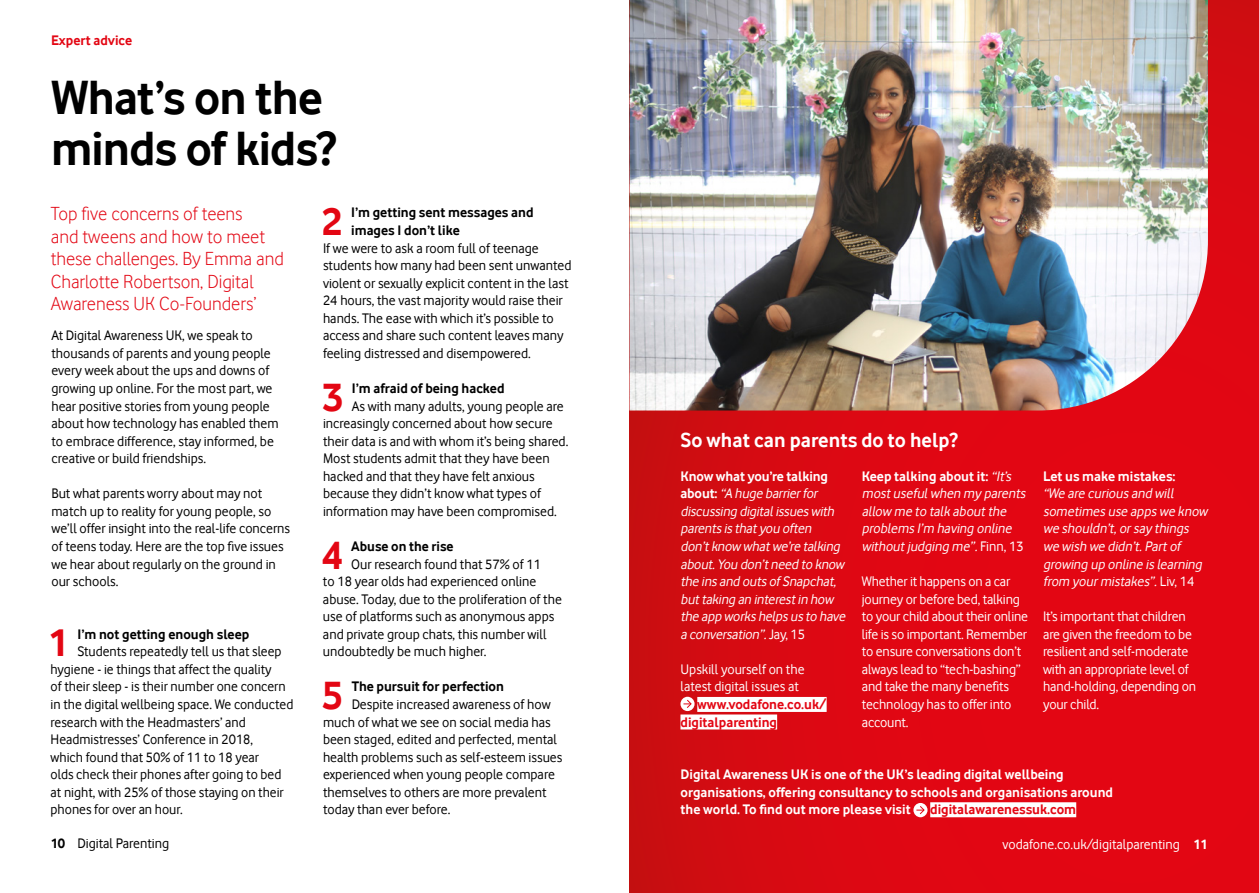
<style>
.page{position:relative;width:1259px;height:893px;background:#fff}
.page>*{position:absolute;margin:0;border:0;box-sizing:border-box;transform-origin:0 0}
.t1{font:700 49.5px/51px "Vodafone Rg";letter-spacing:-.02em;color:#000}
.t2{font:700 40.5px "Vodafone Rg";color:#e30613}
.t3{font:700 21px "Vodafone Rg";color:#fff}
.t4{font:19.5px/22.5px "Vodafone Lt";color:#e30613}
.t5{font:14.25px/17.5px "Vodafone Rg";color:#000}
.t6{font:italic 14.25px/17.5px "Vodafone Rg";color:#fff}
.t7{font:14.25px/17.5px "Vodafone Rg";letter-spacing:-.01em;color:#fff}
.t8{font:700 14.25px/17.5px "Vodafone Rg";color:#fff}
.t9{font:700 14.25px/17.5px "Vodafone Rg";color:#000}
.t10{font:700 14.25px/17.5px "Vodafone Rg";color:#e30613}
.s1{font-weight:700;font-style:normal}
.s2{font-style:normal}
.s3{font-weight:700}
</style>
<div class="page">
<div style="left:629px;top:0;width:630px;height:893px;background:linear-gradient(to right,#d20c12,#e80413)"></div>
<div style="left:697px;top:697px;width:129px;height:15px;background:#fff"></div>
<div style="left:680px;top:714px;width:97px;height:15px;background:#fff"></div>
<svg style="left:680px;top:697px;width:14px;height:14px"></svg>
<svg style="left:683px;top:699px;width:9px;height:10px"></svg>
<div style="left:930px;top:802px;width:146px;height:15px;background:#fff"></div>
<svg style="left:913px;top:803px;width:14px;height:14px"></svg>
<svg style="left:916px;top:805px;width:9px;height:10px"></svg>
<img style="left:629px;top:0;width:579px;height:410px">
<p class="t10" style="left:51px;top:31px;width:83px">Expert advice</p>
<h1 class="t1" style="left:51px;top:71px;width:287px">What’s on the minds of kids?</h1>
<h3 class="t4" style="left:51px;top:202px;width:235px">Top five concerns of teens<br>and tweens and how to meet these challenges. By Emma and<br>Charlotte Robertson, Digital<br>Awareness UK Co-Founders’</h3>
<h2 class="t2" style="left:322px;top:198px;width:22px">2</h2>
<p class="t9" style="left:351px;top:204px;width:184px">I’m getting sent messages and images I don’t like</p>
<p class="t5" style="left:323px;top:239px;width:250px">If we were to ask a room full of teenage students how many had been sent unwanted violent or sexually explicit content in the last 24 hours, the vast majority would raise their hands. The ease with which it’s possible to access and share such content leaves many feeling distressed and disempowered.</p>
<h2 class="t2" style="left:322px;top:374px;width:22px">3</h2>
<p class="t9" style="left:352px;top:379px;width:154px">I’m afraid of being hacked</p>
<p class="t5" style="left:51px;top:327px;width:229px">At Digital Awareness UK, we speak to thousands of parents and young people every week about the ups and downs of growing up online. For the most part, we hear positive stories from young people about how technology has enabled them to embrace difference, stay informed, be creative or build friendships.</p>
<p class="t5" style="left:51px;top:485px;width:240px">But what parents worry about may not match up to reality for young people, so we’ll offer insight into the real-life concerns of teens today. Here are the top five issues we hear about regularly on the ground in our schools.</p>
<p class="t5" style="left:323px;top:397px;width:247px;text-indent:29px">As with many adults, young people are increasingly concerned about how secure their data is and with whom it’s being shared.<br>Most students admit that they have been hacked and that they have felt anxious because they didn’t know what types of information may have been compromised.</p>
<h2 class="t2" style="left:322px;top:532px;width:22px">4</h2>
<p class="t9" style="left:351px;top:537px;width:104px">Abuse on the rise</p>
<p class="t5" style="left:323px;top:555px;width:240px;text-indent:28px">Our research found that 57% of 11<br>to 18 year olds had experienced online abuse. Today, due to the proliferation of the use of platforms such as anonymous apps and private group chats, this number will undoubtedly be much higher.</p>
<h2 class="t2" style="left:322px;top:672px;width:22px">5</h2>
<p class="t9" style="left:352px;top:678px;width:154px">The pursuit for perfection</p>
<h2 class="t2" style="left:48px;top:619px;width:22px">1</h2>
<p class="t9" style="left:77px;top:625px;width:173px">I’m not getting enough sleep</p>
<p class="t5" style="left:51px;top:643px;width:244px;text-indent:27px">Students repeatedly tell us that sleep hygiene - ie things that affect the quality<br>of their sleep - is their number one concern in the digital wellbeing space. We conducted research with the Headmasters’ and Headmistresses’ Conference in 2018,<br>which found that 50% of 11 to 18 year<br>olds check their phones after going to bed at night, with 25% of those staying on their phones for over an hour.</p>
<p class="t5" style="left:323px;top:695px;width:241px;text-indent:29px">Despite increased awareness of how much of what we see on social media has been staged, edited and perfected, mental health problems such as self-esteem issues experienced when young people compare themselves to others are more prevalent today than ever before.</p>
<h3 class="t3" style="left:680px;top:427px;width:279px">So what can parents do to help?</h3>
<p class="t6" style="left:680px;top:467px;width:169px"><span class="s1">Know what you’re talking<br>a b o u t :</span> “A huge barrierfor discussing digitalissueswith parentsisthatyou often don’tknow whatwe’re talking about.You don’tneed to know the insand outsofSnapchat, buttaking an interestin how the app workshelpsusto have a conversation”.<span class="s2">J a y, 1 5</span></p>
<p class="t7" style="left:680px;top:660px;width:126px">Upskill yourself on the latest digital issues at</p>
<p class="t10" style="left:680px;top:695px;width:148px;text-indent:17px">www.vodafone.co.uk/ digitalparenting</p>
<p class="t6" style="left:861px;top:467px;width:168px"><span class="s1">Keep talking about it:</span> “It’s mostusefulwhen my parents allow me to talk aboutthe problems I’m having online withoutjudging me”.<span class="s2">F i n n , 1 3</span></p>
<p class="t7" style="left:862px;top:572px;width:168px">Whether it happens on a car journey or before bed, talking to your child about their online life is so important. Remember to ensure conversations don’t always lead to “tech-bashing” and take the many benefits technology has to offer into account.</p>
<p class="t8" style="left:1043px;top:467px;width:134px">Let us make mistakes:</p>
<p class="t6" style="left:1043px;top:485px;width:169px">“We are curious and will sometimes use apps we know we shouldn’t,orsay things we wish we didn’t.Partof growing up online is learning from yourmistakes”.<span class="s2">L i v, 1 4</span></p>
<p class="t7" style="left:1043px;top:608px;width:155px">It’s important that children are given the freedom to be resilient and self-moderate with an appropriate level of hand-holding, depending on your child.</p>
<p class="t8" style="left:680px;top:765px;width:434px">Digital Awareness UK is one of the UK’s leading digital wellbeing organisations, offering consultancy to schools and organisations around the world. To find out more please visit</p>
<p class="t10" style="left:930px;top:800px;width:147px">digitalawarenessuk.com</p>
<p class="t5" style="left:51px;top:835px;width:120px"><span class="s3">10</span> Digital Parenting</p>
<p class="t7" style="left:1002px;top:835px;width:207px">vodafone.co.uk/digitalparenting <span class="s3">11</span></p>
</div>
